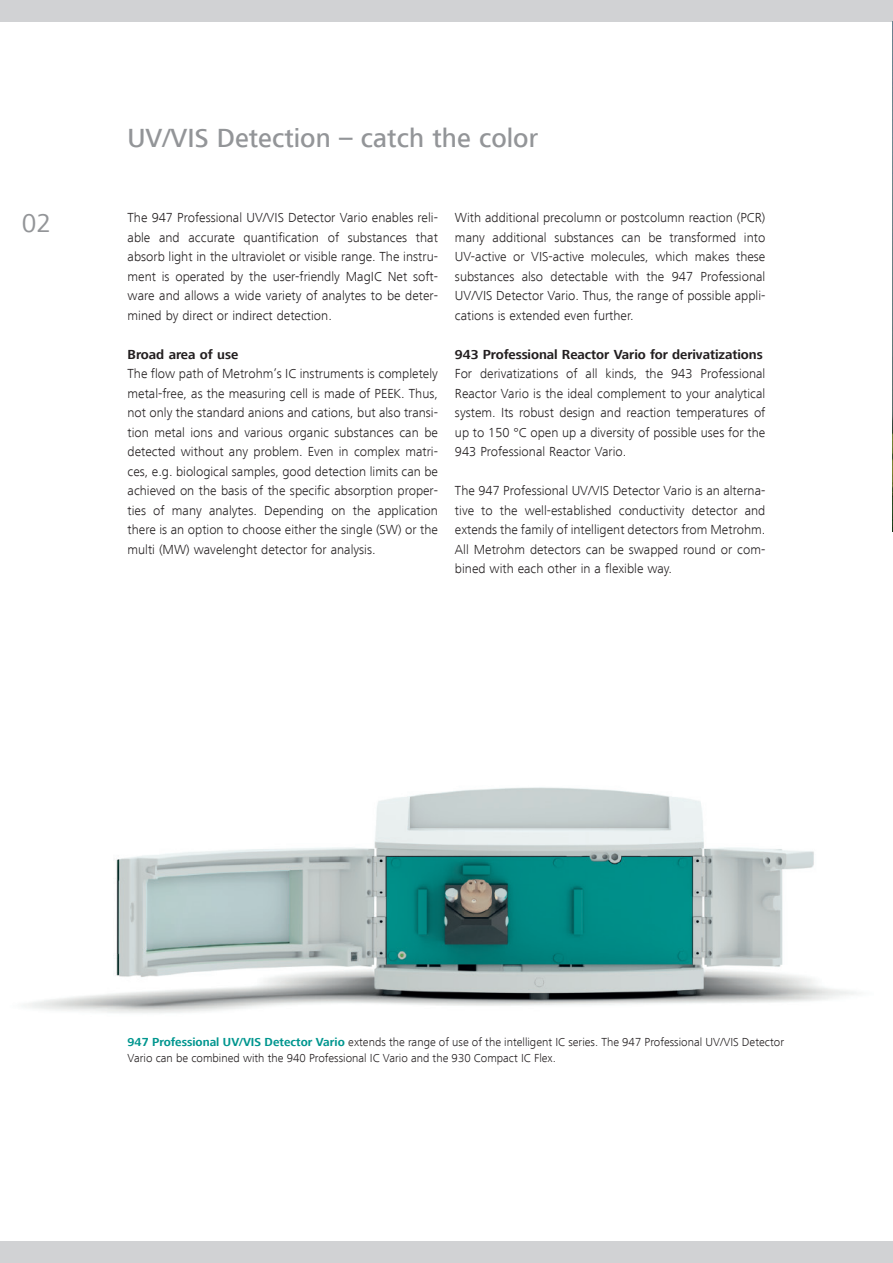
<style>
.page{position:relative;width:893px;height:1263px;background:#fff}
.page>*{position:absolute;margin:0;border:0;box-sizing:border-box;transform-origin:0 0}
.t1{font:500 27px "Frutiger Next LT";color:#939598}
.t2{font:27px "Frutiger Next LT";color:#939598}
.t3{font:300 13.5px/19.5px "Frutiger Next LT";color:#231f20;text-align:justify}
.t4{font:700 13.5px "Frutiger Next LT";letter-spacing:-.005em;color:#231f20}
.t5{font:300 12px/15.8px "Frutiger Next LT";color:#231f20}
.s1{font-weight:700;color:#00968f}
</style>
<div class="page">
<div style="left:0;top:1242px;width:893px;height:21px;background:#d1d2d4"></div>
<div style="left:0;top:0;width:893px;height:21px;background:#d1d2d4"></div>
<img style="left:23px;top:787px;width:834px;height:226px">
<img style="left:892px;top:21px;width:1px;height:510px">
<h1 class="t1" style="left:128px;top:123px;width:412px">UV/VIS Detection – catch the color</h1>
<p class="t3" style="left:128px;top:208px;width:312px">The 947 Professional UV/VIS Detector Vario enables reli&shy;able and accurate quantification of substances that absorb light in the ultraviolet or visible range. The instru&shy;ment is operated by the user-friendly MagIC Net soft&shy;ware and allows a wide variety of analytes to be deter&shy;mined by direct or indirect detection.</p>
<p class="t4" style="left:128px;top:347px;width:112px">Broad area of use</p>
<p class="t3" style="left:128px;top:364px;width:312px">The flow path of Metrohm’s IC instruments is completely metal-free, as the measuring cell is made of PEEK. Thus, not only the standard anions and cations, but also transi&shy;tion metal ions and various organic substances can be detected without any problem. Even in complex matri&shy;ces, e.g. biological samples, good detection limits can be achieved on the basis of the specific absorption proper&shy;ties of many analytes. Depending on the application there is an option to choose either the single (SW) or the multi (MW) wavelenght detector for analysis.</p>
<h1 class="t2" style="left:22px;top:208px;width:31px">02</h1>
<p class="t3" style="left:455px;top:208px;width:312px">With additional precolumn or postcolumn reaction (PCR) many additional substances can be transformed into UV-active or VIS-active molecules, which makes these substances also detectable with the 947 Professional UV/VIS Detector Vario. Thus, the range of possible appli&shy;cations is extended even further.</p>
<p class="t4" style="left:455px;top:347px;width:309px">943 Professional Reactor Vario for derivatizations</p>
<p class="t3" style="left:455px;top:364px;width:312px">For derivatizations of all kinds, the 943 Professional Reactor Vario is the ideal complement to your analytical system. Its robust design and reaction temperatures of up to 150 °C open up a diversity of possible uses for the 943 Professional Reactor Vario.</p>
<p class="t3" style="left:455px;top:481px;width:312px">The 947 Professional UV/VIS Detector Vario is an alterna&shy;tive to the well-established conductivity detector and extends the family of intelligent detectors from Metrohm.<br>All Metrohm detectors can be swapped round or com&shy;bined with each other in a flexible way.</p>
<p class="t5" style="left:128px;top:1034px;width:658px"><span class="s1">947 Professional UV/VIS Detector Vario</span> extends the range of use of the intelligent IC series. The 947 Professional UV/VIS Detector<br>Vario can be combined with the 940 Professional IC Vario and the 930 Compact IC Flex.</p>
</div>
